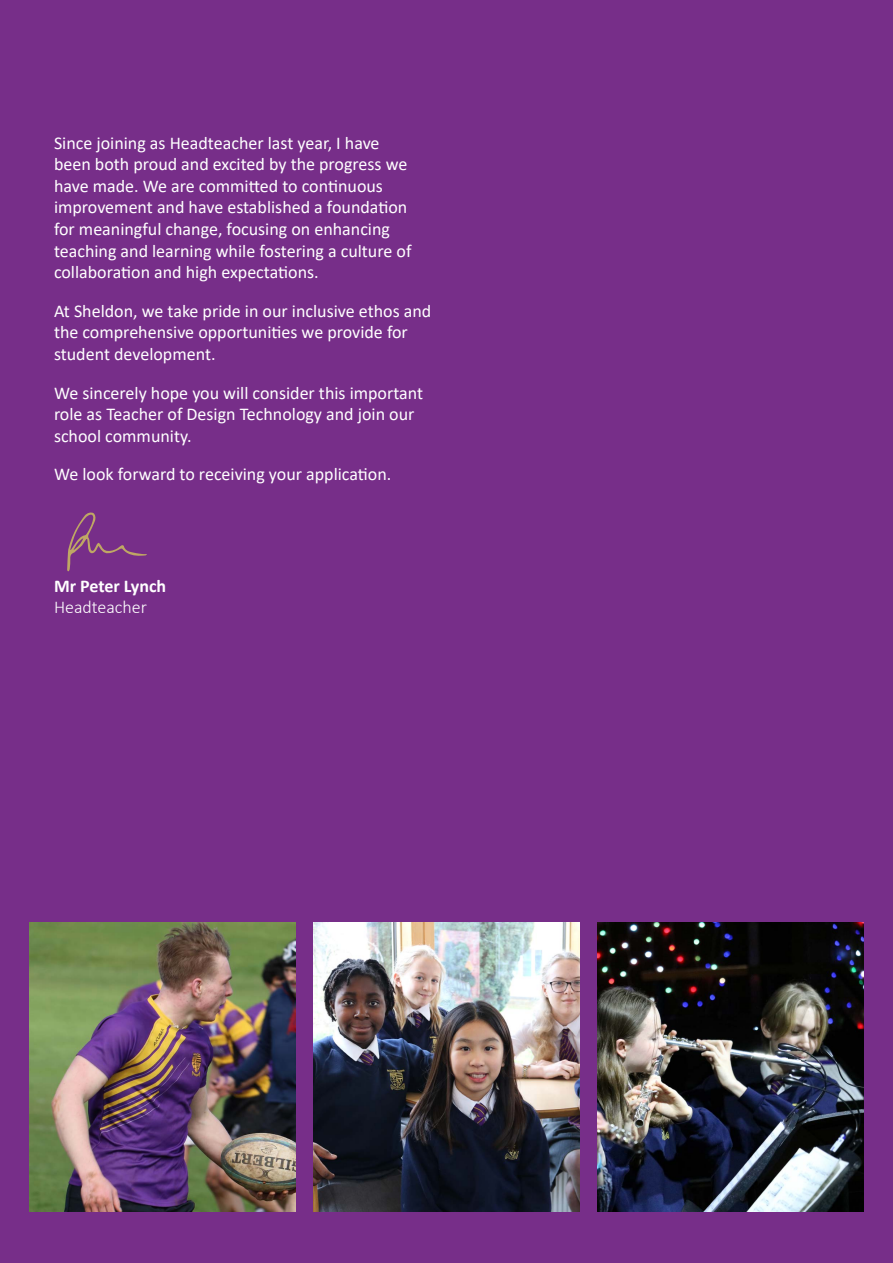
<style>
.page{position:relative;width:893px;height:1263px;background:#772e89}
.page>*{position:absolute;margin:0;border:0;box-sizing:border-box;transform-origin:0 0}
.Paragraph{font:18px/21.6px "Calibri";color:#fff}
.t1{font:700 18px "Calibri";color:#fff}
.t2{font:300 18px "Calibri";color:#fff}
</style>
<div class="page">
<img style="left:30px;top:923px;width:266px;height:289px">
<img style="left:314px;top:923px;width:265px;height:289px">
<img style="left:597px;top:923px;width:266px;height:289px">
<svg style="left:67px;top:512px;width:80px;height:59px"></svg>
<p class="Paragraph" style="left:54px;top:131px;width:359px">Since joining as Headteacher last year, I have been both proud and excited by the progress we have made. We are committed to continuous improvement and have established a foundation for meaningful change, focusing on enhancing teaching and learning while fostering a culture of collaboration and high expectations.</p>
<p class="Paragraph" style="left:54px;top:299px;width:379px">At Sheldon, we take pride in our inclusive ethos and the comprehensive opportunities we provide for student development.</p>
<p class="Paragraph" style="left:54px;top:381px;width:371px">We sincerely hope you will consider this important role as Teacher of Design Technology and join our school community.</p>
<p class="Paragraph" style="left:54px;top:463px;width:339px">We look forward to receiving your application.</p>
<p class="t1" style="left:54px;top:573px;width:114px">Mr Peter Lynch</p>
<p class="t2" style="left:54px;top:596px;width:95px">Headteacher</p>
</div>
